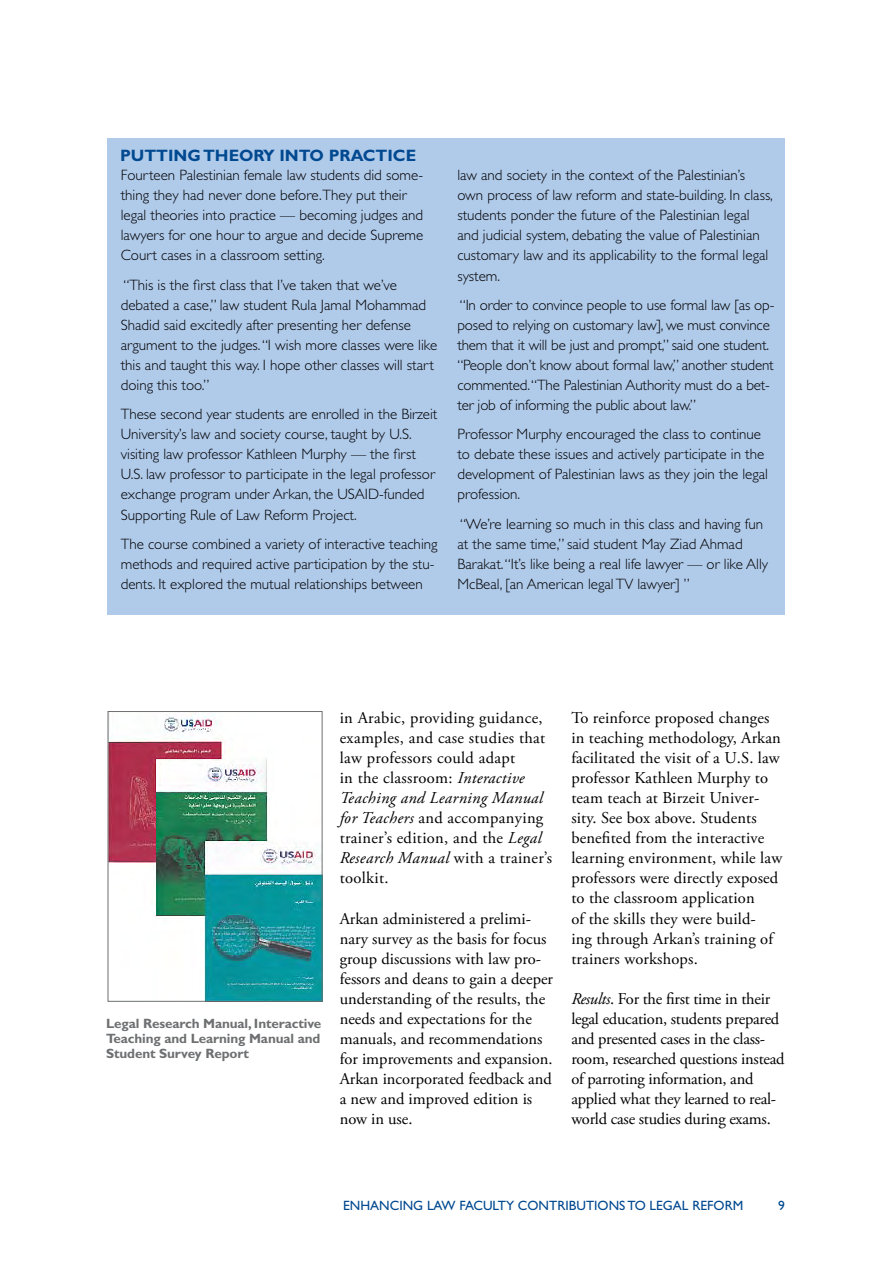
<style>
.page{position:relative;width:893px;height:1263px;background:#fff}
.page>*{position:absolute;margin:0;border:0;box-sizing:border-box;transform-origin:0 0}
.t1{font:16.5px/20.1px "Adobe Garamond Pro";color:#000}
.t2{font:16.5px/20.1px "Adobe Garamond Pro";letter-spacing:.02em;color:#000}
.t3{font:700 16.5px "Gill Sans Std";color:#004990}
.t4{font:300 15px/20.1px "Gill Sans Std";color:#000}
.t5{font:700 13.5px/15px "Gill Sans Std";letter-spacing:-.01em;color:#6d6f71;text-align:justify}
.t6{font:13.5px "Gill Sans Std";color:#004990}
.s1{font-style:italic}
</style>
<div class="page">
<div style="left:107px;top:138px;width:678px;height:477px;background:#b0caea"></div>
<img style="left:110px;top:714px;width:210px;height:286px">
<div style="left:108px;top:711px;width:214px;height:291px;border:1px solid #6d6f71"></div>
<p class="t3" style="left:120px;top:146px;width:298px">Putting Th eory Into Practice</p>
<p class="t4" style="left:121px;top:165px;width:304px">Fourteen Palestinian female law students did some&shy;thing they had never done before.They put their legal theories into practice — becoming judges and lawyers for one hour to argue and decide Supreme Court cases in a classroom setting.</p>
<p class="t4" style="left:121px;top:275px;width:318px">“This is the first class that I’ve taken that we’ve debated a case,” law student Rula Jamal M ohammad Shadid said excitedly after presenting her defense argument to the judges. “I wish more classes were like this and taught this way. I hope other classes will start doing this too.”</p>
<p class="t4" style="left:121px;top:404px;width:318px">These second year students are enrolled in the Birzeit University’s law and society course, taught by U.S. visiting law professor Kathleen M urphy — the first U.S. law professor to participate in the legal professor exchange program under Arkan, the USAID-funded Supporting Rule of Law Reform Project.</p>
<p class="t4" style="left:121px;top:534px;width:318px">The course combined a variety of interactive teaching methods and required active participation by the stu&shy;dents. It explored the mutual relationships between</p>
<p class="t4" style="left:457px;top:165px;width:317px">law and society in the context of the Palestinian’s own process of law reform and state-building. In class, students ponder the future of the Palestinian legal and judicial system, debating the value of Palestinian customary law and its applicability to the formal legal system.</p>
<p class="t4" style="left:457px;top:295px;width:319px">“In order to convince people to use formal law [as op&shy;posed to relying on customary law], we must convince them that it will be just and prompt,” said one student. “People don’t know about formal law,” another student commented. “The Palestinian Authority must do a bet&shy;ter job of informing the public about law.”</p>
<p class="t4" style="left:457px;top:424px;width:312px">Professor Murphy encouraged the class to continue to debate these issues and actively participate in the development of Palestinian laws as they join the legal profession.</p>
<p class="t4" style="left:457px;top:514px;width:312px">“We’re learning so much in this class and having fun at the same time,” said student May Ziad Ahmad Barakat. “It’s like being a real life lawyer — or like Ally McBeal, [an American legal TV lawyer] ”</p>
<p class="t5" style="left:106px;top:1016px;width:217px">Legal Research Manual, I nteractive Teaching and Learning Manual and Student Survey Report</p>
<p class="t2" style="left:340px;top:708px;width:214px">in Arabic, providing guidance, examples, and case studies that law professors could adapt<br>in the classroom: <span class="s1">Interactive<br>Teaching and Learning Manual for Teachers</span> and accompanying trainer’s edition, and the <span class="s1">Legal<br>Research Manual</span> with a trainer’s toolkit.</p>
<p class="t1" style="left:340px;top:909px;width:215px">Arkan administered a prelimi&shy;nary survey as the basis for focus group discussions with law pro&shy;fessors and deans to gain a deeper understanding of the results, the needs and expectations for the manuals, and recommendations for improvements and expansion.<br>Arkan incorporated feedback and a new and improved edition is now in use.</p>
<p class="t1" style="left:571px;top:708px;width:212px">To reinforce proposed changes in teaching methodology, Arkan facilitated the visit of a U.S. law professor Kathleen Murphy to team teach at Birzeit Univer&shy;sity. See box above. Students benefited from the interactive learning environment, while law professors were directly exposed to the classroom application<br>of the skills they were build-<br>ing through Arkan’s training of trainers workshops.</p>
<p class="t1" style="left:571px;top:989px;width:215px"><span class="s1">Results</span>. For the first time in their legal education, students prepared and presented cases in the class&shy;room, researched questions instead of parroting information, and applied what they learned to real&shy;world case studies during exams.</p>
<p class="t6" style="left:343px;top:1197px;width:17px">ENHANCING</p>
<p class="t6" style="left:427px;top:1197px;width:48px">LAW FACULT</p>
<p class="t6" style="left:506px;top:1197px;width:31px">Y CONTRIBUTIONS</p>
<p class="t6" style="left:627px;top:1197px;width:38px">TO LEGAL</p>
<p class="t6" style="left:692px;top:1197px;width:17px">REFOR</p>
<p class="t6" style="left:733px;top:1197px;width:12px">M</p>
</div>
